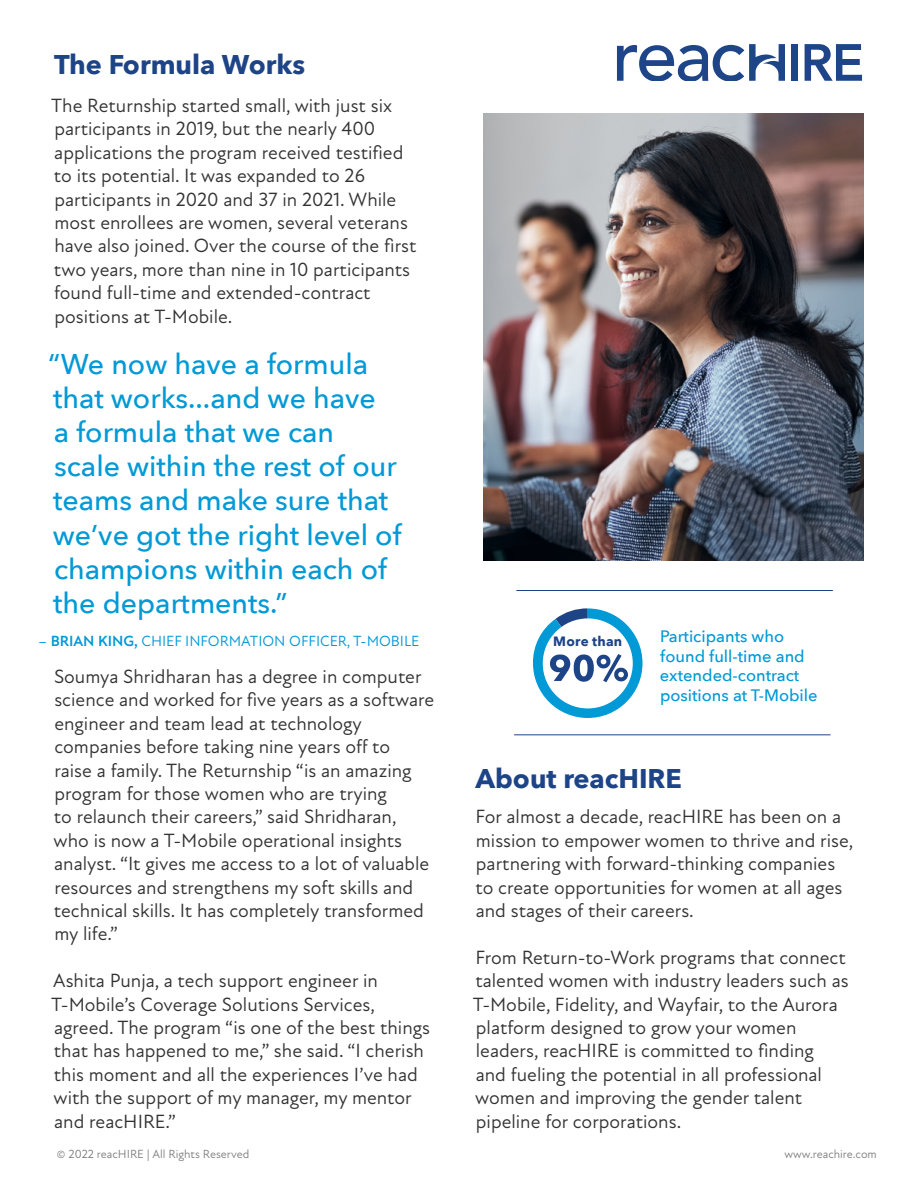
<style>
.page{position:relative;width:918px;height:1188px;background:#fff}
.page>*{position:absolute;margin:0;border:0;box-sizing:border-box;transform-origin:0 0}
.t1{font:500 28.5px/34.2px "Avenir Next";color:#0199d6}
.t2{font:700 27px "Avenir Next";color:#1e4488}
.t3{font:19.5px/23.4px "New Atten";color:#333}
.t4{font:500 16.5px/19.8px "Avenir Next";color:#0199d6}
.t5{font:15px "New Atten";color:#0199d6}
.t6{font:700 13.5px "Avenir Next";letter-spacing:.015em;color:#1e4488}
.t7{font:12px "New Atten";color:#808080}
.s1{font-weight:700}
</style>
<div class="page">
<img style="left:483px;top:114px;width:381px;height:447px">
<svg style="left:533px;top:608px;width:110px;height:110px"></svg>
<hr style="left:516px;top:590px;width:317px;height:1px;background:#1e4488">
<hr style="left:514px;top:734px;width:317px;height:1px;background:#1e4488">
<svg style="left:617px;top:44px;width:168px;height:37px"></svg>
<div style="left:792px;top:44px;width:6px;height:37px;background:#1d4588"></div>
<svg style="left:805px;top:44px;width:57px;height:37px"></svg>
<h2 class="t2" style="left:54px;top:41px;width:253px">The Formula Works</h2>
<p class="t3" style="left:51px;top:94px;width:367px">The Returnship started small, with just six participants in 2019, but the nearly 400 applications the program received testified to its potential. It was expanded to 26 participants in 2020 and 37 in 2021. While most enrollees are women, several veterans have also joined. Over the course of the first two years, more than nine in 10 participants found full-time and extended-contract positions at T-Mobile.</p>
<h1 class="t1" style="left:48px;top:346px;width:355px">“We now have a formula that works...and we have<br>a formula that we can<br>scale within the rest of our teams and make sure that we’ve got the right level of champions within each of the departments.”</h1>
<p class="t5" style="left:38px;top:632px;width:383px">– <span class="s1">BRIAN KING,</span> CHIEF INFORMATION OFFICER, T-MOBILE</p>
<p class="t3" style="left:54px;top:665px;width:382px">Soumya Shridharan has a degree in computer science and worked for five years as a software engineer and team lead at technology companies before taking nine years off to<br>raise a family. The Returnship “is an amazing program for those women who are trying<br>to relaunch their careers,” said Shridharan, who is now a T-Mobile operational insights analyst. “It gives me access to a lot of valuable resources and strengthens my soft skills and technical skills. It has completely transformed my life.”</p>
<p class="t3" style="left:51px;top:969px;width:380px">Ashita Punja, a tech support engineer in T-Mobile’s Coverage Solutions Services, agreed. The program “is one of the best things that has happened to me,” she said. “I cherish this moment and all the experiences I’ve had with the support of my manager, my mentor and reacHIRE.”</p>
<p class="t6" style="left:553px;top:629px;width:70px">More than</p>
<p class="t4" style="left:660px;top:626px;width:159px">Participants who found full-time and extended-contract positions at T-Mobile</p>
<h2 class="t2" style="left:476px;top:755px;width:208px">About reacHIRE</h2>
<p class="t3" style="left:475px;top:805px;width:380px">For almost a decade, reacHIRE has been on a mission to empower women to thrive and rise, partnering with forward-thinking companies to create opportunities for women at all ages and stages of their careers.</p>
<p class="t3" style="left:473px;top:946px;width:377px">From Return-to-Work programs that connect talented women with industry leaders such as T-Mobile, Fidelity, and Wayfair, to the Aurora platform designed to grow your women leaders, reacHIRE is committed to finding<br>and fueling the potential in all professional women and improving the gender talent pipeline for corporations.</p>
<p class="t7" style="left:57px;top:1147px;width:194px">© 2022 reacHIRE | All Rights Reserved</p>
<p class="t7" style="left:784px;top:1147px;width:94px">www.reachire.com</p>
</div>
